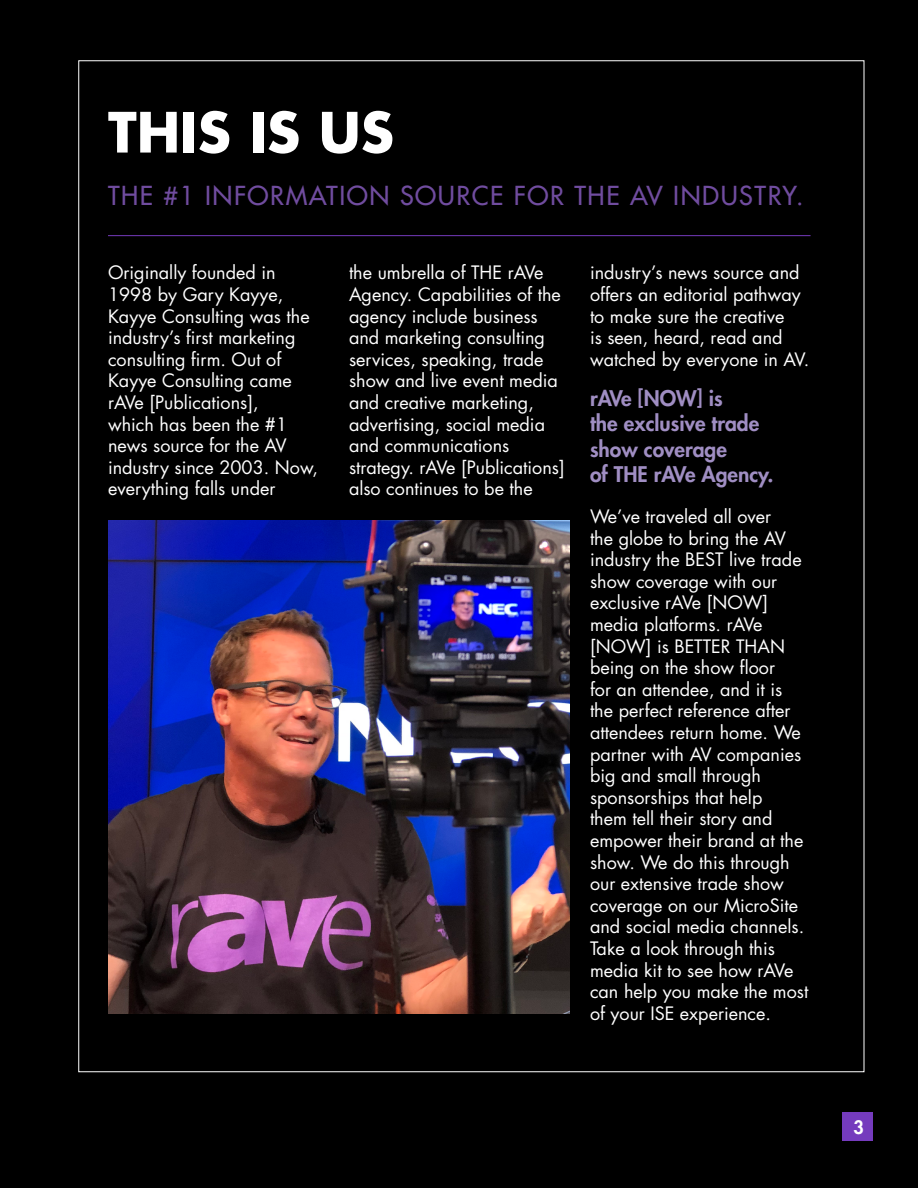
<style>
.page{position:relative;width:918px;height:1188px;background:#000}
.page>*{position:absolute;margin:0;border:0;box-sizing:border-box;transform-origin:0 0}
.t1{font:700 54px "Futura Std";color:#fff}
.t2{font:500 25.5px "Futura Std";letter-spacing:.06em;color:#704c9f}
.t3{font:800 21px/25.2px "Futura Std";color:#a08ec3}
.t4{font:18px/21.6px "Futura Std";color:#fff}
.t5{font:800 18px "Futura Std";color:#fff}
</style>
<div class="page">
<div style="left:842px;top:1112px;width:31px;height:29px;background:#753bbd"></div>
<hr style="left:108px;top:235px;width:703px;height:1px;background:#753bbd">
<img style="left:108px;top:520px;width:462px;height:494px">
<h1 class="t1" style="left:108px;top:96px;width:287px">THIS IS US</h1>
<h2 class="t2" style="left:108px;top:179px;width:697px">THE #1 INFORMATION SOURCE FOR THE AV INDUSTRY.</h2>
<p class="t4" style="left:108px;top:262px;width:212px">Originally founded in<br>1998 by Gary Kayye,<br>Kayye Consulting was the industry’s first marketing consulting firm. Out of<br>Kayye Consulting came rAVe [Publications],<br>which has been the #1 news source for the AV industry since 2003. Now, everything falls under</p>
<p class="t4" style="left:349px;top:262px;width:217px">the umbrella of THE rAVe<br>Agency. Capabilities of the agency include business and marketing consulting services, speaking, trade show and live event media and creative marketing, advertising, social media and communications strategy. rAVe [Publications] also continues to be the</p>
<p class="t4" style="left:590px;top:262px;width:221px">industry’s news source and offers an editorial pathway to make sure the creative<br>is seen, heard, read and watched by everyone in AV.</p>
<p class="t4" style="left:590px;top:506px;width:220px">We’ve traveled all over<br>the globe to bring the AV industry the BEST live trade show coverage with our exclusive rAVe [NOW] media platforms. rAVe [NOW] is BETTER THAN being on the show floor<br>for an attendee, and it is the perfect reference after attendees return home. We partner with AV companies big and small through sponsorships that help<br>them tell their story and empower their brand at the show. We do this through our extensive trade show coverage on our MicroSite and social media channels.<br>Take a look through this media kit to see how rAVe can help you make the most of your ISE experience.</p>
<p class="t3" style="left:590px;top:386px;width:185px">rAVe [NOW] is<br>the exclusive trade show coverage<br>of THE rAVe Agency.</p>
<p class="t5" style="left:854px;top:1116px;width:12px">3</p>
</div>
